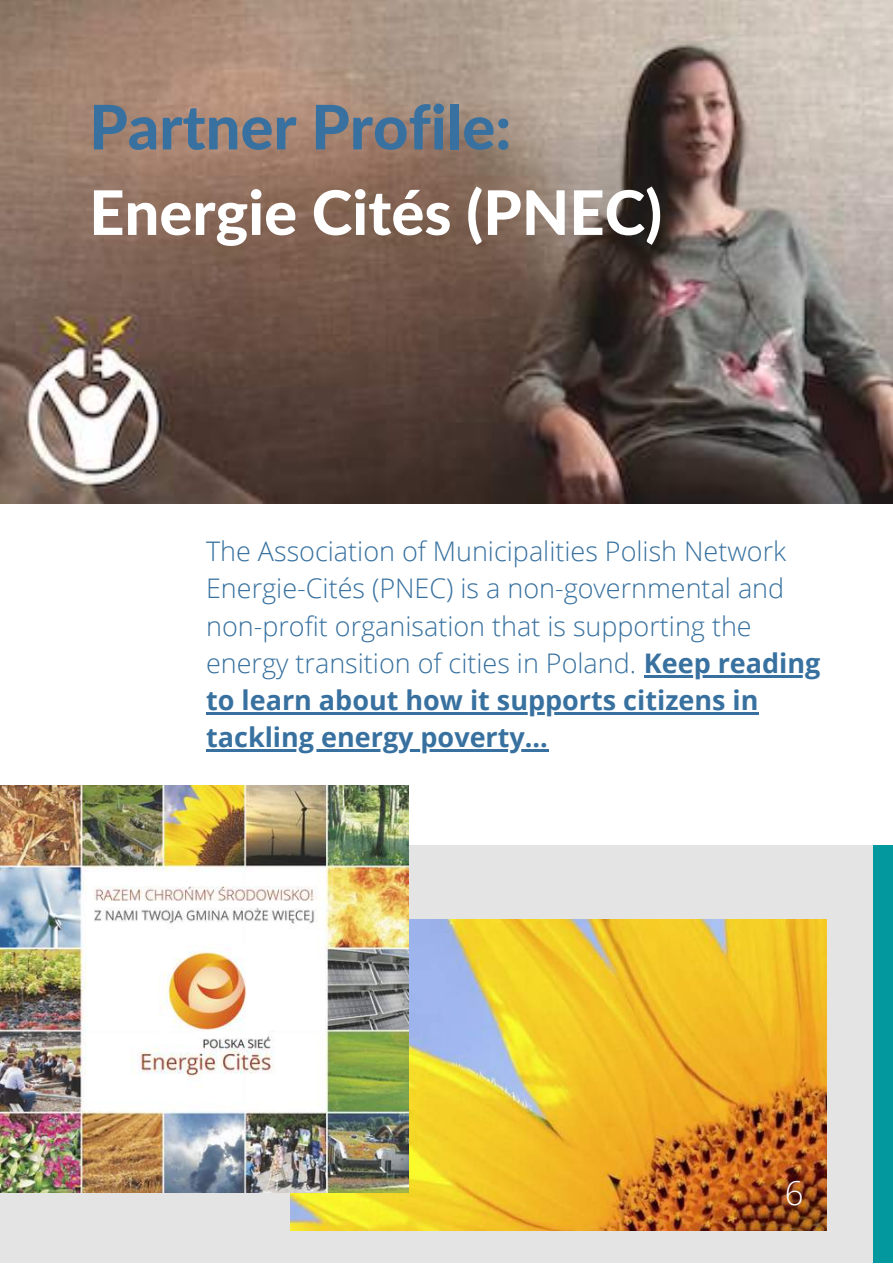
<style>
.page{position:relative;width:893px;height:1264px;background:#fff}
.page>*{position:absolute;margin:0;border:0;box-sizing:border-box;transform-origin:0 0}
.t1{font:800 61.5px "Lato";color:#fff}
.t2{font:800 61.5px "Lato";color:#38719f}
.t3{font:300 33px "Open Sans";color:#fff}
.t4{font:300 27px/37px "Open Sans";color:#38719f}
.s1{font-weight:700}
</style>
<div class="page">
<img style="left:0;top:0;width:892px;height:503px">
<div style="left:0;top:845px;width:892px;height:417px;background:#e4e4e4"></div>
<img style="left:290px;top:919px;width:536px;height:311px">
<img style="left:0;top:785px;width:408px;height:407px">
<hr style="left:643px;top:675px;width:177px;height:2px;background:#38719f">
<hr style="left:206px;top:712px;width:552px;height:2px;background:#38719f">
<hr style="left:206px;top:749px;width:342px;height:2px;background:#38719f">
<div style="left:873px;top:845px;width:19px;height:417px;background:#03989e"></div>
<h1 class="t2" style="left:89px;top:89px;width:423px">Partner Profile:</h1>
<h1 class="t1" style="left:89px;top:174px;width:574px">Energie Cités (PNEC)</h1>
<p class="t4" style="left:206px;top:532px;width:615px">The Association of Municipalities Polish Network Energie-Cités (PNEC) is a non-governmental and non-profit organisation that is supporting the energy transition of cities in Poland. <span class="s1">Keep reading to learn about how it supports citizens in tackling energy poverty...</span></p>
<p class="t3" style="left:784px;top:1169px;width:20px">6</p>
</div>
